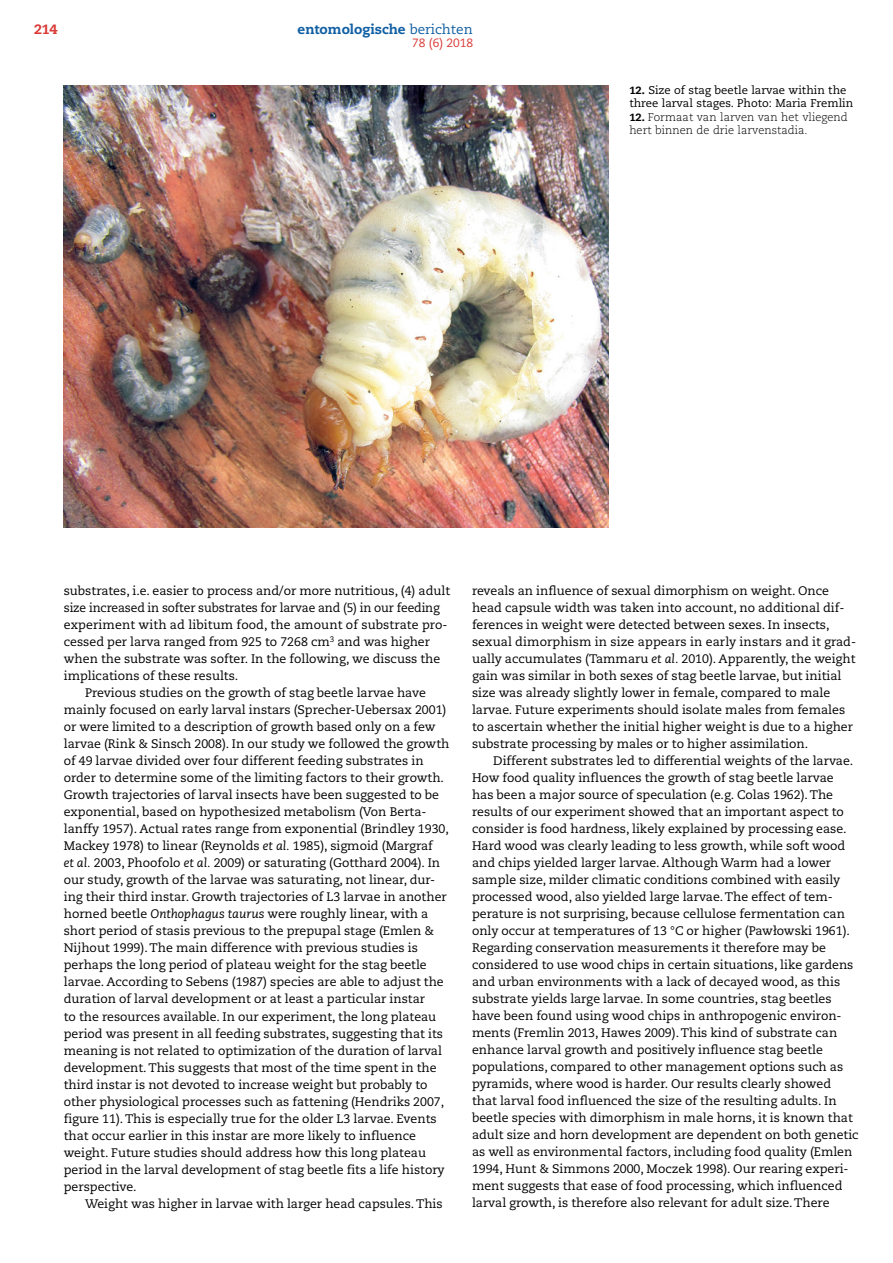
<style>
.page{position:relative;width:893px;height:1263px;background:#fff}
.page>*{position:absolute;margin:0;border:0;box-sizing:border-box;transform-origin:0 0}
.t1{font:800 13.5px "Caecilia LT Std";color:#115fa4}
.t2{font:800 13.5px "Caecilia LT Std";color:#d93a37}
.t3{font:12.3px/17px "Caecilia LT Std";color:#000}
.t4{font:12px "Caecilia LT Std";color:#d93a37}
.t5{font:11.25px/13.5px "Caecilia LT Std";color:#000}
.t6{font:300 11.25px/13.5px "Caecilia LT Std";color:#000}
.s1{font-weight:400}
.s2{font-weight:800;font-size:10.5px}
.s3{font-style:italic}
</style>
<div class="page">
<img style="left:64px;top:85px;width:544px;height:442px">
<p class="t2" style="left:34px;top:21px;width:25px">214</p>
<p class="t1" style="left:298px;top:21px;width:177px">entomologische <span class="s1">berichten</span></p>
<p class="t4" style="left:412px;top:36px;width:62px">78 (6) 2018</p>
<p class="t5" style="left:629px;top:83px;width:225px"><span class="s2">12.</span> Size of stag beetle larvae within the three larval stages. Photo: Maria Fremlin</p>
<p class="t6" style="left:629px;top:110px;width:220px"><span class="s2">12.</span> Formaat van larven van het vliegend hert binnen de drie larvenstadia.</p>
<p class="t3" style="left:64px;top:583px;width:388px">substrates, i.e. easier to process and/or more nutritious, (4) adult</p>
<p class="t3" style="left:64px;top:600px;width:378px">size increased in softer substrates for larvae and (5) in our feeding</p>
<p class="t3" style="left:64px;top:617px;width:385px">experiment with ad libitum food, the amount of substrate pro-</p>
<p class="t3" style="left:64px;top:634px;width:368px">cessed per larva ranged from 925 to 7268 cm<sup>3</sup> and was higher</p>
<p class="t3" style="left:64px;top:651px;width:378px">when the substrate was softer. In the following, we discuss the</p>
<p class="t3" style="left:64px;top:668px;width:176px">implications of these results.</p>
<p class="t3" style="left:85px;top:685px;width:342px">Previous studies on the growth of stag beetle larvae have</p>
<p class="t3" style="left:64px;top:702px;width:384px">mainly focused on early larval instars (Sprecher-Uebersax 2001)</p>
<p class="t3" style="left:64px;top:719px;width:373px">or were limited to a description of growth based only on a few</p>
<p class="t3" style="left:64px;top:736px;width:387px">larvae (Rink &amp; Sinsch 2008). In our study we followed the growth</p>
<p class="t3" style="left:64px;top:753px;width:361px">of 49 larvae divided over four different feeding substrates in</p>
<p class="t3" style="left:64px;top:770px;width:382px">order to determine some of the limiting factors to their growth.</p>
<p class="t3" style="left:64px;top:787px;width:377px">Growth trajectories of larval insects have been suggested to be</p>
<p class="t3" style="left:64px;top:804px;width:364px">exponential, based on hypothesized metabolism (Von Berta-</p>
<p class="t3" style="left:64px;top:821px;width:387px">lanffy 1957). Actual rates range from exponential (Brindley 1930,</p>
<p class="t3" style="left:64px;top:838px;width:371px">Mackey 1978) to linear (Reynolds <span class="s3">et al.</span> 1985), sigmoid (Margraf</p>
<p class="t3" style="left:64px;top:855px;width:378px"><span class="s3">et al.</span> 2003, Phoofolo <span class="s3">et al.</span> 2009) or saturating (Gotthard 2004). In</p>
<p class="t3" style="left:64px;top:872px;width:373px">our study, growth of the larvae was saturating, not linear, dur-</p>
<p class="t3" style="left:64px;top:889px;width:385px">ing their third instar. Growth trajectories of L3 larvae in another</p>
<p class="t3" style="left:64px;top:906px;width:366px">horned beetle <span class="s3">Onthophagus taurus</span> were roughly linear, with a</p>
<p class="t3" style="left:64px;top:923px;width:372px">short period of stasis previous to the prepupal stage (Emlen &amp;</p>
<p class="t3" style="left:64px;top:940px;width:356px">Nijhout 1999). The main difference with previous studies is</p>
<p class="t3" style="left:64px;top:957px;width:364px">perhaps the long period of plateau weight for the stag beetle</p>
<p class="t3" style="left:64px;top:974px;width:382px">larvae. According to Sebens (1987) species are able to adjust the</p>
<p class="t3" style="left:64px;top:991px;width:363px">duration of larval development or at least a particular instar</p>
<p class="t3" style="left:64px;top:1008px;width:374px">to the resources available. In our experiment, the long plateau</p>
<p class="t3" style="left:64px;top:1025px;width:381px">period was present in all feeding substrates, suggesting that its</p>
<p class="t3" style="left:64px;top:1042px;width:380px">meaning is not related to optimization of the duration of larval</p>
<p class="t3" style="left:64px;top:1059px;width:374px">development. This suggests that most of the time spent in the</p>
<p class="t3" style="left:64px;top:1076px;width:365px">third instar is not devoted to increase weight but probably to</p>
<p class="t3" style="left:64px;top:1093px;width:382px">other physiological processes such as fattening (Hendriks 2007,</p>
<p class="t3" style="left:64px;top:1110px;width:374px">figure 11). This is especially true for the older L3 larvae. Events</p>
<p class="t3" style="left:64px;top:1127px;width:354px">that occur earlier in this instar are more likely to influence</p>
<p class="t3" style="left:64px;top:1144px;width:364px">weight. Future studies should address how this long plateau</p>
<p class="t3" style="left:64px;top:1161px;width:382px">period in the larval development of stag beetle fits a life history</p>
<p class="t3" style="left:64px;top:1178px;width:74px">perspective.</p>
<p class="t3" style="left:85px;top:1195px;width:359px">Weight was higher in larvae with larger head capsules. This</p>
<p class="t3" style="left:472px;top:583px;width:386px">reveals an influence of sexual dimorphism on weight. Once head capsule width was taken into account, no additional dif&shy;ferences in weight were detected between sexes. In insects, sexual dimorphism in size appears in early instars and it grad&shy;ually accumulates (Tammaru <span class="s3">et al.</span> 2010). Apparently, the weight gain was similar in both sexes of stag beetle larvae, but initial size was already slightly lower in female, compared to male larvae. Future experiments should isolate males from females to ascertain whether the initial higher weight is due to a higher substrate processing by males or to higher assimilation.</p>
<p class="t3" style="left:472px;top:753px;width:388px;text-indent:21px">Different substrates led to differential weights of the larvae.<br>How food quality influences the growth of stag beetle larvae<br>has been a major source of speculation (e.g. Colas 1962). The results of our experiment showed that an important aspect to consider is food hardness, likely explained by processing ease.<br>Hard wood was clearly leading to less growth, while soft wood and chips yielded larger larvae. Although Warm had a lower sample size, milder climatic conditions combined with easily processed wood, also yielded large larvae. The effect of tem&shy;perature is not surprising, because cellulose fermentation can only occur at temperatures of 13 °C or higher (Pawłowski 1961).<br>Regarding conservation measurements it therefore may be considered to use wood chips in certain situations, like gardens and urban environments with a lack of decayed wood, as this substrate yields large larvae. In some countries, stag beetles have been found using wood chips in anthropogenic environ&shy;ments (Fremlin 2013, Hawes 2009). This kind of substrate can enhance larval growth and positively influence stag beetle populations, compared to other management options such as pyramids, where wood is harder. Our results clearly showed that larval food influenced the size of the resulting adults. In beetle species with dimorphism in male horns, it is known that adult size and horn development are dependent on both genetic as well as environmental factors, including food quality (Emlen 1994, Hunt &amp; Simmons 2000, Moczek 1998). Our rearing experi&shy;ment suggests that ease of food processing, which influenced larval growth, is therefore also relevant for adult size. There</p>
</div>
